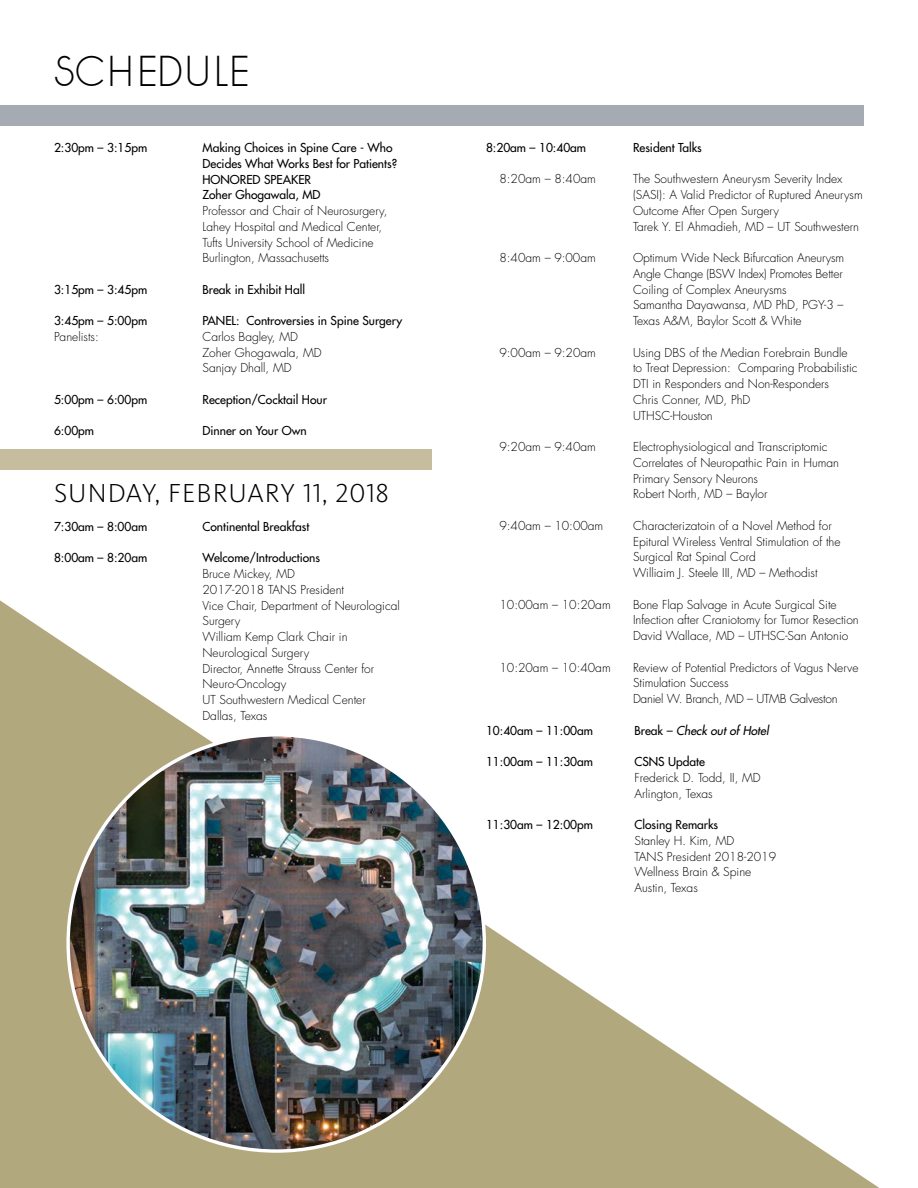
<style>
.page{position:relative;width:918px;height:1188px;background:#fff}
.page>*{position:absolute;margin:0;border:0;box-sizing:border-box;transform-origin:0 0}
.t1{font:200 43.2px "phantom";color:#000}
.t2{font:300 27px "Kievit Pro";letter-spacing:.03em;color:#000}
.t3{font:300 12px/15.8px "Futura";color:#000}
.t4{font:12px/15.8px "Futura";color:#000}
.t5{font:italic 12px "Futura";color:#000}
.s1{font-style:normal}
</style>
<div class="page">
<div style="left:0;top:105px;width:864px;height:21px;background:#a5aab3"></div>
<div style="left:0;top:449px;width:432px;height:20px;background:#c5bd9e"></div>
<svg style="left:0;top:600px;width:879px;height:588px"></svg>
<img style="left:68px;top:735px;width:416px;height:416px;border-radius:208px">
<h1 class="t1" style="left:54px;top:46px;width:195px">SCHEDULE</h1>
<p class="t4" style="left:54px;top:140px;width:95px">2:30pm – 3:15pm</p>
<p class="t4" style="left:202px;top:140px;width:196px">Making Choices in Spine Care - Who<br>Decides What Works Best for Patients?<br>HONORED SPEAKER<br>Zoher Ghogawala, MD</p>
<p class="t3" style="left:202px;top:203px;width:187px">Professor and Chair of Neurosurgery, Lahey Hospital and Medical Center, Tufts University School of Medicine Burlington, Massachusetts</p>
<p class="t4" style="left:54px;top:281px;width:95px">3:15pm – 3:45pm</p>
<p class="t4" style="left:202px;top:281px;width:104px">Break in Exhibit Hall</p>
<p class="t4" style="left:54px;top:313px;width:95px">3:45pm – 5:00pm</p>
<p class="t4" style="left:202px;top:313px;width:201px">PANEL: Controversies in Spine Surgery</p>
<p class="t3" style="left:54px;top:329px;width:46px">Panelists:</p>
<p class="t3" style="left:202px;top:329px;width:121px">Carlos Bagley, MD<br>Zoher Ghogawala, MD<br>Sanjay Dhall, MD</p>
<p class="t4" style="left:54px;top:392px;width:95px">5:00pm – 6:00pm</p>
<p class="t4" style="left:202px;top:392px;width:126px">Reception/Cocktail Hour</p>
<p class="t4" style="left:54px;top:423px;width:42px">6:00pm</p>
<p class="t4" style="left:202px;top:423px;width:106px">Dinner on Your Own</p>
<h2 class="t2" style="left:54px;top:476px;width:336px">SUNDAY, FEBRUARY 11, 2018</h2>
<p class="t4" style="left:54px;top:518px;width:95px">7:30am – 8:00am</p>
<p class="t4" style="left:202px;top:518px;width:108px">Continental Breakfast</p>
<p class="t4" style="left:54px;top:550px;width:95px">8:00am – 8:20am</p>
<p class="t4" style="left:202px;top:550px;width:119px">Welcome/Introductions</p>
<p class="t3" style="left:202px;top:566px;width:199px">Bruce Mickey, MD<br>2017-2018 TANS President<br>Vice Chair, Department of Neurological<br>Surgery<br>William Kemp Clark Chair in<br>Neurological Surgery<br>Director, Annette Strauss Center for<br>Neuro-Oncology<br>UT Southwestern Medical Center<br>Dallas, Texas</p>
<p class="t4" style="left:486px;top:140px;width:102px">8:20am – 10:40am</p>
<p class="t4" style="left:633px;top:140px;width:70px">Resident Talks</p>
<p class="t3" style="left:500px;top:171px;width:98px">8:20am – 8:40am</p>
<p class="t3" style="left:633px;top:171px;width:231px">The Southwestern Aneurysm Severity Index (SASI): A Valid Predictor of Ruptured Aneurysm Outcome After Open Surgery<br>Tarek Y. El Ahmadieh, MD – UT Southwestern</p>
<p class="t3" style="left:500px;top:250px;width:98px">8:40am – 9:00am</p>
<p class="t3" style="left:633px;top:250px;width:213px">Optimum Wide Neck Bifurcation Aneurysm Angle Change (BSW Index) Promotes Better Coiling of Complex Aneurysms<br>Samantha Dayawansa, MD PhD, PGY-3 – Texas A&amp;M, Baylor Scott &amp; White</p>
<p class="t3" style="left:500px;top:345px;width:98px">9:00am – 9:20am</p>
<p class="t3" style="left:633px;top:345px;width:226px">Using DBS of the Median Forebrain Bundle to Treat Depression: Comparing Probabilistic<br>DTI in Responders and Non-Responders<br>Chris Conner, MD, PhD<br>UTHSC-Houston</p>
<p class="t3" style="left:500px;top:439px;width:98px">9:20am – 9:40am</p>
<p class="t3" style="left:633px;top:439px;width:207px">Electrophysiological and Transcriptomic Correlates of Neuropathic Pain in Human Primary Sensory Neurons<br>Robert North, MD – Baylor</p>
<p class="t3" style="left:500px;top:518px;width:105px">9:40am – 10:00am</p>
<p class="t3" style="left:633px;top:518px;width:209px">Characterizatoin of a Novel Method for Epitural Wireless Ventral Stimulation of the Surgical Rat Spinal Cord<br>Williaim J. Steele III, MD – Methodist</p>
<p class="t3" style="left:500px;top:597px;width:113px">10:00am – 10:20am</p>
<p class="t3" style="left:633px;top:597px;width:227px">Bone Flap Salvage in Acute Surgical Site<br>Infection after Craniotomy for Tumor Resection<br>David Wallace, MD – UTHSC-San Antonio</p>
<p class="t3" style="left:500px;top:660px;width:113px">10:20am – 10:40am</p>
<p class="t3" style="left:633px;top:660px;width:227px">Review of Potential Predictors of Vagus Nerve<br>Stimulation Success<br>Daniel W. Branch, MD – UTMB Galveston</p>
<p class="t4" style="left:486px;top:722px;width:109px">10:40am – 11:00am</p>
<p class="t5" style="left:634px;top:722px;width:136px"><span class="s1">Break –</span> Check out of Hotel</p>
<p class="t4" style="left:486px;top:754px;width:109px">11:00am – 11:30am</p>
<p class="t4" style="left:634px;top:754px;width:72px">CSNS Update</p>
<p class="t3" style="left:634px;top:770px;width:128px">Frederick D. Todd, II, MD<br>Arlington, Texas</p>
<p class="t4" style="left:486px;top:817px;width:109px">11:30am – 12:00pm</p>
<p class="t4" style="left:634px;top:817px;width:85px">Closing Remarks</p>
<p class="t3" style="left:634px;top:833px;width:143px">Stanley H. Kim, MD<br>TANS President 2018-2019<br>Wellness Brain &amp; Spine<br>Austin, Texas</p>
</div>
